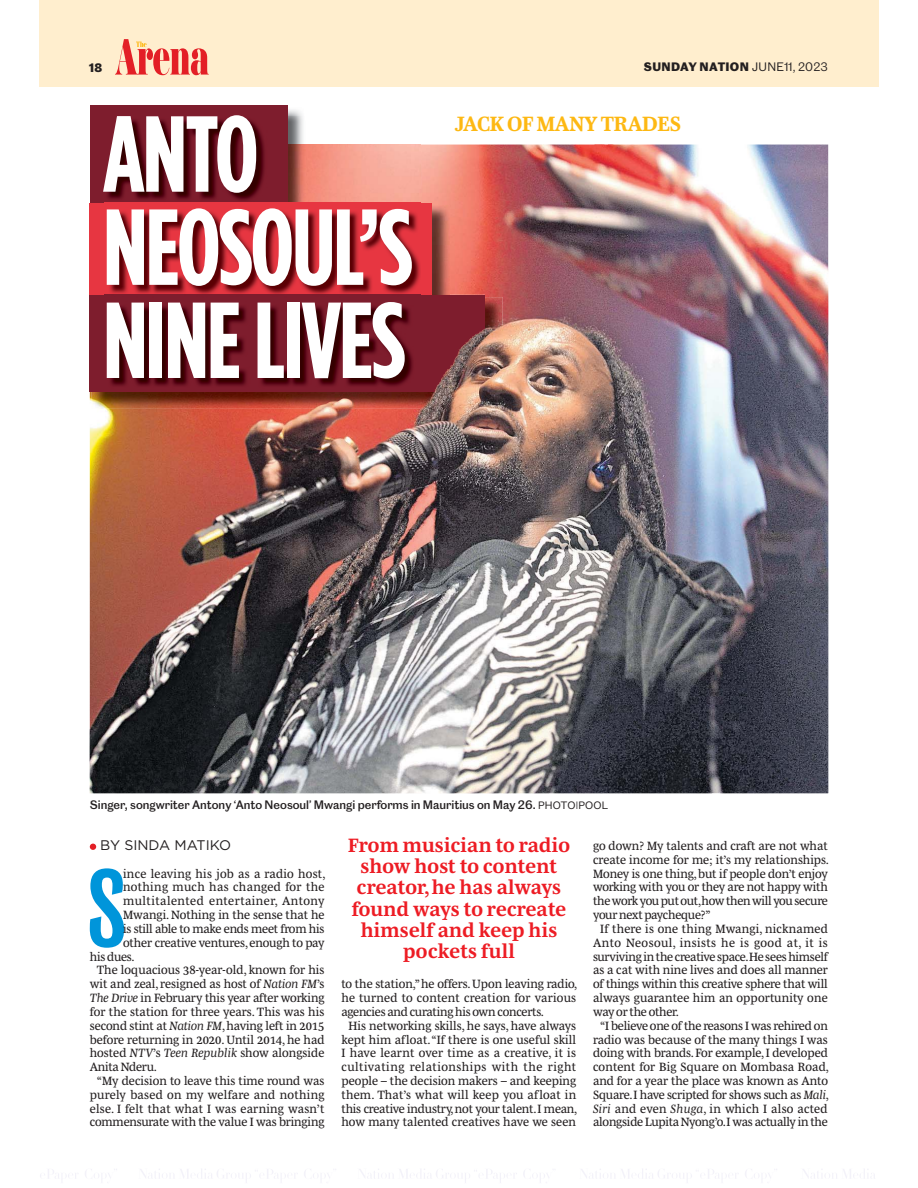
<style>
.page{position:relative;width:918px;height:1188px;background:#fff}
.page>*{position:absolute;margin:0;border:0;box-sizing:border-box;transform-origin:0 0}
.t1{font:700 107.7px/93.2px "Gotham Condensed";letter-spacing:-.02em;color:#fff}
.t2{font:600 101.7px "Caslon Doric Condensed";color:#0095da}
.t3{font:700 21.15px "Mencken Pro Text";letter-spacing:-.02em;color:#fdb813}
.t4{font:700 19.8px/21.1px "Mencken Pro Text";letter-spacing:.01em;color:#ed1c24;text-align:center}
.t5{font:13.95px "Gotham";color:#231f20}
.t6{font:12.3px "Mencken Pro Text";color:#231f20}
.t7{font:12.3px "Mencken Pro Text";letter-spacing:-.02em;color:#231f20}
.t8{font:12.3px "Mencken Pro Text";letter-spacing:.02em;color:#231f20}
.t9{font:12.3px "Mencken Pro Text";letter-spacing:.04em;color:#231f20}
.t10{font:12.3px "Mencken Pro Text";letter-spacing:.025em;color:#231f20}
.t11{font:12.3px "Mencken Pro Text";letter-spacing:.035em;color:#231f20}
.t12{font:500 11.25px "Caslon Doric";color:#231f20}
.t13{font:700 11.25px "Caslon Doric";letter-spacing:.03em;color:#231f20}
.s1{font-weight:400}
.s2{font-weight:400;font-size:9.9px}
.s3{font-style:italic}
</style>
<div class="page">
<svg style="left:40px;top:1169px;width:36px;height:10px"></svg>
<svg style="left:85px;top:1169px;width:32px;height:9px"></svg>
<svg style="left:140px;top:1169px;width:158px;height:14px"></svg>
<svg style="left:304px;top:1169px;width:32px;height:9px"></svg>
<svg style="left:359px;top:1169px;width:158px;height:14px"></svg>
<svg style="left:523px;top:1170px;width:26px;height:13px"></svg>
<svg style="left:581px;top:1169px;width:155px;height:14px"></svg>
<svg style="left:745px;top:1169px;width:32px;height:9px"></svg>
<svg style="left:803px;top:1169px;width:72px;height:10px"></svg>
<svg style="left:90px;top:844px;width:6px;height:6px"></svg>
<div style="left:39px;top:0;width:840px;height:87px;background:#ffeece"></div>
<svg style="left:115px;top:39px;width:94px;height:36px"></svg>
<img style="left:90px;top:145px;width:738px;height:648px">
<img style="left:287px;top:108px;width:18px;height:95px">
<div style="left:90px;top:106px;width:197px;height:115px;background:#7e1d2d"></div>
<img style="left:432px;top:205px;width:17px;height:90px">
<div style="left:90px;top:203px;width:342px;height:107px;background:#e73641"></div>
<img style="left:92px;top:297px;width:411px;height:112px">
<svg style="left:90px;top:295px;width:395px;height:96px;background:#822f39"></svg>
<img style="left:305px;top:144px;width:116px;height:59px">
<img style="left:105px;top:119px;width:182px;height:84px">
<img style="left:105px;top:210px;width:316px;height:178px">
<img style="left:514px;top:145px;width:252px;height:447px">
<p class="t13" style="left:89px;top:63px;width:14px">18</p>
<p class="t13" style="left:644px;top:63px;width:185px">SUNDAY NATION <span class="s1">JUNE11, 2023</span></p>
<h1 class="t1" style="left:103px;top:113px;width:311px">ANTO<br>NEOSOUL’S<br>NINE LIVES</h1>
<h3 class="t3" style="left:455px;top:114px;width:228px">JACK OF MANY TRADES</h3>
<p class="t12" style="left:90px;top:800px;width:520px">Singer, songwriter Antony ‘Anto Neosoul’ Mwangi performs in Mauritius on May 26. <span class="s2">PHOTO|POOL</span></p>
<p class="t5" style="left:100px;top:840px;width:132px">BY SINDA MATIKO</p>
<h2 class="t2" style="left:88px;top:869px;width:40px">S</h2>
<p class="t8" style="left:123px;top:868px;width:204px">ince leaving his job as a radio host,</p>
<p class="t10" style="left:123px;top:882px;width:203px">nothing much has changed for the</p>
<p class="t9" style="left:123px;top:896px;width:203px">multitalented entertainer, Antony</p>
<p class="t6" style="left:123px;top:909px;width:203px">Mwangi. Nothing in the sense that he</p>
<p class="t7" style="left:123px;top:923px;width:203px">is still able to make ends meet from his</p>
<p class="t6" style="left:123px;top:937px;width:203px">other creative ventures, enough to pay</p>
<p class="t6" style="left:90px;top:951px;width:46px">his dues.</p>
<p class="t6" style="left:97px;top:965px;width:229px">The loquacious 38-year-old, known for his</p>
<p class="t6" style="left:90px;top:979px;width:236px">wit and zeal, resigned as host of <span class="s3">Nation FM</span>’s</p>
<p class="t6" style="left:90px;top:992px;width:236px"><span class="s3">The Drive</span> in February this year after working</p>
<p class="t6" style="left:90px;top:1006px;width:236px">for the station for three years. This was his</p>
<p class="t6" style="left:90px;top:1020px;width:236px">second stint at <span class="s3">Nation FM</span>, having left in 2015</p>
<p class="t6" style="left:90px;top:1034px;width:236px">before returning in 2020. Until 2014, he had</p>
<p class="t6" style="left:90px;top:1048px;width:236px">hosted <span class="s3">NTV</span>’s <span class="s3">Teen Republik</span> show alongside</p>
<p class="t7" style="left:90px;top:1062px;width:69px">Anita Nderu.</p>
<p class="t6" style="left:97px;top:1075px;width:229px">“My decision to leave this time round was</p>
<p class="t10" style="left:90px;top:1089px;width:236px">purely based on my welfare and nothing</p>
<p class="t8" style="left:90px;top:1103px;width:236px">else. I felt that what I was earning wasn’t</p>
<p class="t6" style="left:90px;top:1117px;width:236px">commensurate with the value I was bringing</p>
<h3 class="t4" style="left:348px;top:835px;width:223px">From musician to radio show host to content creator, he has always found ways to recreate himself and keep his pockets full</h3>
<p class="t6" style="left:341px;top:979px;width:238px">to the station,” he offers. Upon leaving radio,</p>
<p class="t8" style="left:341px;top:992px;width:236px">he turned to content creation for various</p>
<p class="t7" style="left:341px;top:1006px;width:204px">agencies and curating his own concerts.</p>
<p class="t6" style="left:349px;top:1020px;width:229px">His networking skills, he says, have always</p>
<p class="t6" style="left:341px;top:1034px;width:236px">kept him afloat. “If there is one useful skill</p>
<p class="t8" style="left:341px;top:1048px;width:236px">I have learnt over time as a creative, it is</p>
<p class="t9" style="left:341px;top:1062px;width:236px">cultivating relationships with the right</p>
<p class="t6" style="left:341px;top:1075px;width:236px">people – the decision makers – and keeping</p>
<p class="t8" style="left:341px;top:1089px;width:236px">them. That’s what will keep you afloat in</p>
<p class="t6" style="left:341px;top:1103px;width:237px">this creative industry, not your talent. I mean,</p>
<p class="t6" style="left:341px;top:1117px;width:236px">how many talented creatives have we seen</p>
<p class="t6" style="left:593px;top:840px;width:236px">go down? My talents and craft are not what</p>
<p class="t6" style="left:593px;top:854px;width:237px">create income for me; it’s my relationships.</p>
<p class="t6" style="left:593px;top:868px;width:236px">Money is one thing, but if people don’t enjoy</p>
<p class="t6" style="left:593px;top:882px;width:236px">working with you or they are not happy with</p>
<p class="t7" style="left:593px;top:896px;width:236px">the work you put out,how then will you secure</p>
<p class="t7" style="left:593px;top:909px;width:119px">your next paycheque?”</p>
<p class="t6" style="left:600px;top:923px;width:229px">If there is one thing Mwangi, nicknamed</p>
<p class="t11" style="left:593px;top:937px;width:236px">Anto Neosoul, insists he is good at, it is</p>
<p class="t7" style="left:593px;top:951px;width:236px">surviving in the creative space.He sees himself</p>
<p class="t6" style="left:593px;top:965px;width:236px">as a cat with nine lives and does all manner</p>
<p class="t6" style="left:593px;top:979px;width:236px">of things within this creative sphere that will</p>
<p class="t6" style="left:593px;top:992px;width:236px">always guarantee him an opportunity one</p>
<p class="t7" style="left:593px;top:1006px;width:87px">way or the other.</p>
<p class="t7" style="left:600px;top:1020px;width:229px">“I believe one of the reasons I was rehired on</p>
<p class="t6" style="left:593px;top:1034px;width:236px">radio was because of the many things I was</p>
<p class="t6" style="left:593px;top:1048px;width:236px">doing with brands. For example, I developed</p>
<p class="t6" style="left:593px;top:1062px;width:238px">content for Big Square on Mombasa Road,</p>
<p class="t6" style="left:593px;top:1075px;width:236px">and for a year the place was known as Anto</p>
<p class="t6" style="left:593px;top:1089px;width:237px">Square. I have scripted for shows such as <span class="s3">Mali</span>,</p>
<p class="t8" style="left:593px;top:1103px;width:236px"><span class="s3">Siri</span> and even <span class="s3">Shuga</span>, in which I also acted</p>
<p class="t7" style="left:593px;top:1117px;width:236px">alongside Lupita Nyong’o.I was actually in the</p>
</div>
